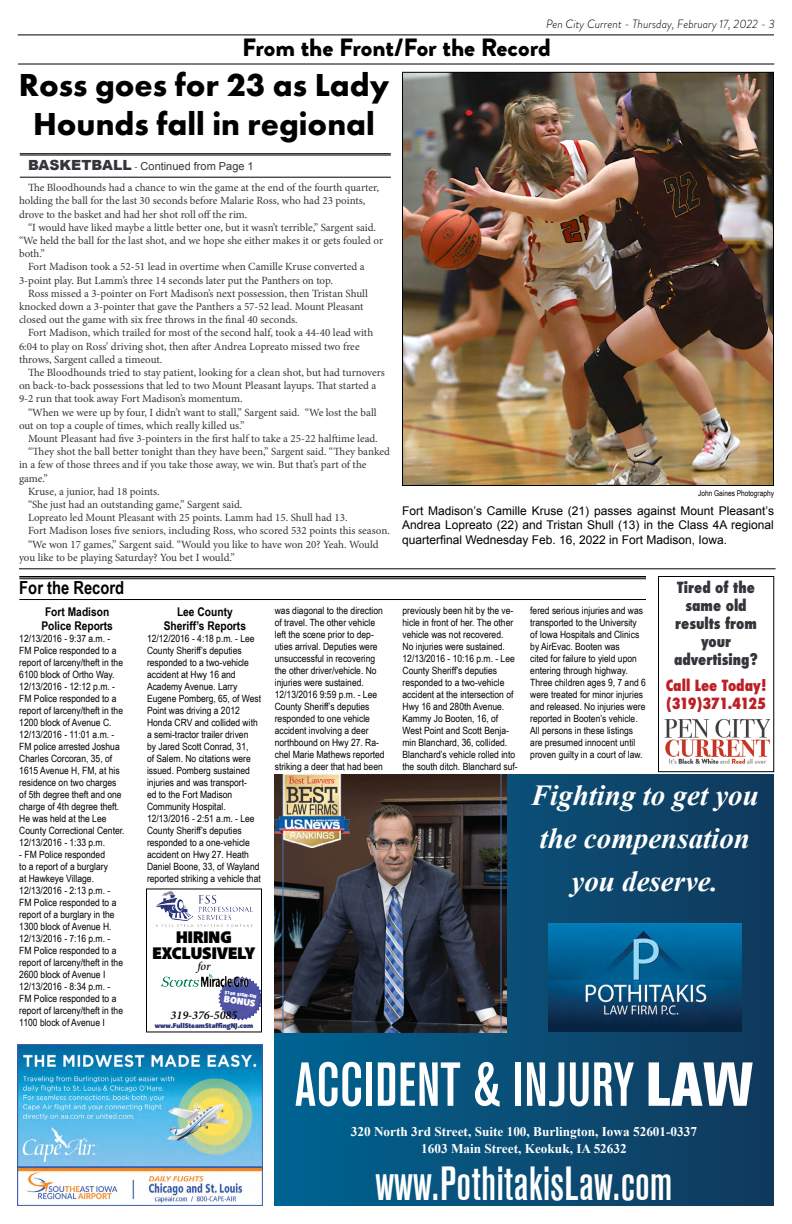
<style>
.page{position:relative;width:792px;height:1224px;background:#fff}
.page>*{position:absolute;margin:0;border:0;box-sizing:border-box;transform-origin:0 0}
.t1{font:65px "Ancona Cd";color:#fff}
.t2{font:50px "Ancona Cd";color:#fff}
.t3{font:700 33px/39.6px "Futura PT";color:#000;text-align:center}
.t4{font:italic 700 29px/43px "Times New Roman";color:#fff;text-align:center}
.t5{font:900 25px "Brandon Grotesque";color:#000}
.t6{font:700 18px "Arial Narrow";color:#000}
.t7{font:900 17px/16px "Akagi Pro";color:#000;text-align:center}
.t8{font:800 condensed 15px/18px "Futura";color:#35343b;text-align:center}
.t9{font:800 condensed 15px/18px "Futura";color:#bc2026}
.t10{font:700 13.3px/17px "Times New Roman";color:#fff;text-align:center}
.t11{font:12px/14.4px "Arial";color:#000;text-align:justify}
.t12{font:700 12px/14.4px "Arial Narrow";color:#000;text-align:center;scale:1.04 1}
.t13{font:italic 300 12px "Brandon Grotesque";color:#000}
.t14{font:italic 600 12px "Minion Pro";color:#000}
.t15{font:italic 500 12px "Minion Pro";color:#000}
.t16{font:11px/13.2px "Minion Pro";letter-spacing:-.005em;color:#35343b}
.t17{font:11px "Arial";color:#35343b}
.t18{font:10px/12px "Arial Narrow";color:#000;scale:1.04 1}
.t19{font:900 9.7px "Akagi Pro";color:#fff}
.t20{font:8px "Arial Narrow";color:#000}
.t21{font:900 7px "Akagi Pro";color:#293575}
.t22{font:900 4.8px "Akagi Pro";color:#fff}
.s1{font-weight:900;font-size:14px}
.s2{font-family:"Minion Pro"}
.s3{font-weight:800}
</style>
<div class="page">
<hr style="left:18px;top:34px;width:756px;height:1px;background:#000">
<hr style="left:18px;top:64px;width:756px;height:1px;background:#000">
<img style="left:218px;top:976px;width:42px;height:45px">
<img style="left:155px;top:892px;width:98px;height:34px">
<img style="left:209px;top:973px;width:30px;height:14px">
<div style="left:146px;top:888px;width:116px;height:144px;border:1px solid #000"></div>
<div style="left:274px;top:774px;width:500px;height:432px;background:linear-gradient(to right,#006492,#12395b)"></div>
<img style="left:274px;top:774px;width:232px;height:259px">
<img style="left:274px;top:774px;width:75px;height:73px">
<img style="left:548px;top:924px;width:193px;height:108px">
<img style="left:18px;top:1044px;width:244px;height:162px">
<img style="left:404px;top:74px;width:368px;height:410px">
<div style="left:402px;top:72px;width:372px;height:414px;border:1px solid #000"></div>
<hr style="left:20px;top:153px;width:371px;height:1px;background:#000">
<hr style="left:20px;top:155px;width:371px;height:1px;background:#000">
<hr style="left:20px;top:177px;width:371px;height:1px;background:#000">
<hr style="left:19px;top:569px;width:757px;height:1px;background:#000">
<hr style="left:19px;top:576px;width:627px;height:2px;background:#000">
<hr style="left:19px;top:578px;width:627px;height:1px;background:#000">
<hr style="left:19px;top:599px;width:627px;height:1px;background:#000">
<div style="left:658px;top:576px;width:116px;height:196px;border:1px solid #000"></div>
<img style="left:664px;top:719px;width:105px;height:45px">
<p class="t13" style="left:546px;top:16px;width:230px">Pen City Current - Thursday, February 17, 2022 - 3</p>
<h3 class="t5" style="left:242px;top:30px;width:310px">From the Front/For the Record</h3>
<h3 class="t3" style="left:19px;top:64px;width:372px">Ross goes for 23 as Lady<br>Hounds fall in regional</h3>
<p class="t17" style="left:28px;top:159px;width:227px"><span class="s1">BASKETBALL</span> <span class="s2">-</span> Continued from Page 1</p>
<p class="t16" style="left:19px;top:181px;width:362px;text-indent:9px">The Bloodhounds had a chance to win the game at the end of the fourth quarter, holding the ball for the last 30 seconds before Malarie Ross, who had 23 points, drove to the basket and had her shot roll off the rim.</p>
<p class="t16" style="left:28px;top:221px;width:350px">“I would have liked maybe a little better one, but it wasn’t terrible,” Sargent said.</p>
<p class="t16" style="left:19px;top:234px;width:366px">“We held the ball for the last shot, and we hope she either makes it or gets fouled or</p>
<p class="t16" style="left:19px;top:247px;width:27px">both.”</p>
<p class="t16" style="left:28px;top:260px;width:338px">Fort Madison took a 52-51 lead in overtime when Camille Kruse converted a</p>
<p class="t16" style="left:19px;top:274px;width:316px">3-point play. But Lamm’s three 14 seconds later put the Panthers on top.</p>
<p class="t16" style="left:28px;top:287px;width:341px">Ross missed a 3-pointer on Fort Madison’s next possession, then Tristan Shull</p>
<p class="t16" style="left:19px;top:300px;width:346px">knocked down a 3-pointer that gave the Panthers a 57-52 lead. Mount Pleasant</p>
<p class="t16" style="left:19px;top:313px;width:280px">closed out the game with six free throws in the final 40 seconds.</p>
<p class="t16" style="left:28px;top:326px;width:347px">Fort Madison, which trailed for most of the second half, took a 44-40 lead with</p>
<p class="t16" style="left:19px;top:340px;width:342px">6:04 to play on Ross’ driving shot, then after Andrea Lopreato missed two free</p>
<p class="t16" style="left:19px;top:353px;width:145px">throws, Sargent called a timeout.</p>
<p class="t16" style="left:28px;top:366px;width:358px">The Bloodhounds tried to stay patient, looking for a clean shot, but had turnovers</p>
<p class="t16" style="left:19px;top:379px;width:359px">on back-to-back possessions that led to two Mount Pleasant layups. That started a</p>
<p class="t16" style="left:19px;top:392px;width:225px">9-2 run that took away Fort Madison’s momentum.</p>
<p class="t16" style="left:28px;top:406px;width:350px">“When we were up by four, I didn’t want to stall,” Sargent said. “We lost the ball</p>
<p class="t16" style="left:19px;top:419px;width:227px">out on top a couple of times, which really killed us.”</p>
<p class="t16" style="left:28px;top:432px;width:351px">Mount Pleasant had five 3-pointers in the first half to take a 25-22 halftime lead.</p>
<p class="t16" style="left:28px;top:445px;width:364px">“They shot the ball better tonight than they have been,” Sargent said. “They banked</p>
<p class="t16" style="left:19px;top:458px;width:349px">in a few of those threes and if you take those away, we win. But that’s part of the</p>
<p class="t16" style="left:19px;top:472px;width:30px">game.”</p>
<p class="t16" style="left:28px;top:485px;width:133px">Kruse, a junior, had 18 points.</p>
<p class="t16" style="left:28px;top:498px;width:216px">“She just had an outstanding game,” Sargent said.</p>
<p class="t16" style="left:28px;top:511px;width:321px">Lopreato led Mount Pleasant with 25 points. Lamm had 15. Shull had 13.</p>
<p class="t16" style="left:28px;top:524px;width:363px">Fort Madison loses five seniors, including Ross, who scored 532 points this season.</p>
<p class="t16" style="left:28px;top:538px;width:352px">“We won 17 games,” Sargent said. “Would you like to have won 20? Yeah. Would</p>
<p class="t16" style="left:19px;top:551px;width:217px">you like to be playing Saturday? You bet I would.”</p>
<p class="t20" style="left:698px;top:488px;width:77px">John Gaines Photography</p>
<p class="t11" style="left:402px;top:504px;width:373px">Fort Madison’s Camille Kruse (21) passes against Mount Pleasant’s Andrea Lopreato (22) and Tristan Shull (13) in the Class 4A regional quarterfinal Wednesday Feb. 16, 2022 in Fort Madison, Iowa.</p>
<h3 class="t6" style="left:19px;top:574px;width:106px">For the Record</h3>
<p class="t12" style="left:41px;top:604px;width:70px">Fort Madison<br>Police Reports</p>
<p class="t18" style="left:19px;top:632px;width:103px">12/13/2016 - 9:37 a.m. -<br>FM Police responded to a report of larceny/theft in the<br>6100 block of Ortho Way.<br>12/13/2016 - 12:12 p.m. -<br>FM Police responded to a report of larceny/theft in the<br>1200 block of Avenue C.<br>12/13/2016 - 11:01 a.m. -<br>FM police arrested Joshua<br>Charles Corcoran, 35, of<br>1615 Avenue H, FM, at his residence on two charges of 5th degree theft and one charge of 4th degree theft.<br>He was held at the Lee<br>County Correctional Center.<br>12/13/2016 - 1:33 p.m.</p>
<p class="t18" style="left:19px;top:848px;width:101px">- FM Police responded<br>to a report of a burglary<br>at Hawkeye Village.<br>12/13/2016 - 2:13 p.m. -<br>FM Police responded to a report of a burglary in the<br>1300 block of Avenue H.<br>12/13/2016 - 7:16 p.m. -<br>FM Police responded to a report of larceny/theft in the<br>2600 block of Avenue I<br>12/13/2016 - 8:34 p.m. -<br>FM Police responded to a report of larceny/theft in the<br>1100 block of Avenue I</p>
<p class="t12" style="left:164px;top:604px;width:81px">Lee County<br>Sheriff’s Reports</p>
<p class="t18" style="left:147px;top:632px;width:111px">12/12/2016 - 4:18 p.m. - Lee<br>County Sheriff’s deputies responded to a two-vehicle accident at Hwy 16 and<br>Academy Avenue. Larry<br>Eugene Pomberg, 65, of West<br>Point was driving a 2012<br>Honda CRV and collided with a semi-tractor trailer driven<br>by Jared Scott Conrad, 31,<br>of Salem. No citations were issued. Pomberg sustained injuries and was transport-<br>ed to the Fort Madison<br>Community Hospital.<br>12/13/2016 - 2:51 a.m. - Lee<br>County Sheriff’s deputies responded to a one-vehicle accident on Hwy 27. Heath<br>Daniel Boone, 33, of Wayland reported striking a vehicle that</p>
<p class="t18" style="left:275px;top:604px;width:107px">was diagonal to the direction of travel. The other vehicle left the scene prior to dep&shy;uties arrival. Deputies were unsuccessful in recovering the other driver/vehicle. No injuries were sustained.<br>12/13/2016 9:59 p.m. - Lee<br>County Sheriff’s deputies responded to one vehicle accident involving a deer northbound on Hwy 27. Ra&shy;chel Marie Mathews reported striking a deer that had been</p>
<p class="t18" style="left:403px;top:604px;width:112px">previously been hit by the ve&shy;hicle in front of her. The other vehicle was not recovered.<br>No injuries were sustained.<br>12/13/2016 - 10:16 p.m. - Lee<br>County Sheriff’s deputies responded to a two-vehicle accident at the intersection of<br>Hwy 16 and 280th Avenue.<br>Kammy Jo Booten, 16, of<br>West Point and Scott Benja&shy;min Blanchard, 36, collided.<br>Blanchard’s vehicle rolled into the south ditch. Blanchard suf-</p>
<p class="t18" style="left:530px;top:604px;width:113px">fered serious injuries and was transported to the University of Iowa Hospitals and Clinics by AirEvac. Booten was<br>cited for failure to yield upon entering through highway.<br>Three children ages 9, 7 and 6 were treated for minor injuries and released. No injuries were reported in Booten’s vehicle.<br>All persons in these listings are presumed innocent until proven guilty in a court of law.</p>
<h3 class="t8" style="left:674px;top:578px;width:86px">Tired of the same old results from your advertising?</h3>
<h3 class="t9" style="left:666px;top:676px;width:102px">Call Lee Today! (319)371.4125</h3>
<h3 class="t4" style="left:531px;top:773px;width:230px">Fighting to get you the compensation you deserve.</h3>
<h3 class="t7" style="left:153px;top:931px;width:104px">HIRING<br>EXCLUSIVELY</h3>
<p class="t15" style="left:197px;top:958px;width:15px">for</p>
<p class="t22" style="left:225px;top:989px;width:33px;rotate:8deg">$100 SIGN-ON</p>
<p class="t19" style="left:225px;top:993px;width:33px;rotate:8deg">BONUS</p>
<p class="t14" style="left:171px;top:1007px;width:68px">319-376-5085</p>
<p class="t21" style="left:155px;top:1021px;width:100px">www.FullSteamStaffingNJ.com</p>
<h1 class="t1" style="left:295px;top:1039px;width:460px">ACCIDENT &amp; INJURY <span class="s3">LAW</span></h1>
<h3 class="t10" style="left:351px;top:1123px;width:348px">320 North 3rd Street, Suite 100, Burlington, Iowa 52601-0337<br>1603 Main Street, Keokuk, IA 52632</h3>
<h2 class="t2" style="left:376px;top:1149px;width:298px">www.PothitakisLaw.com</h2>
</div>
